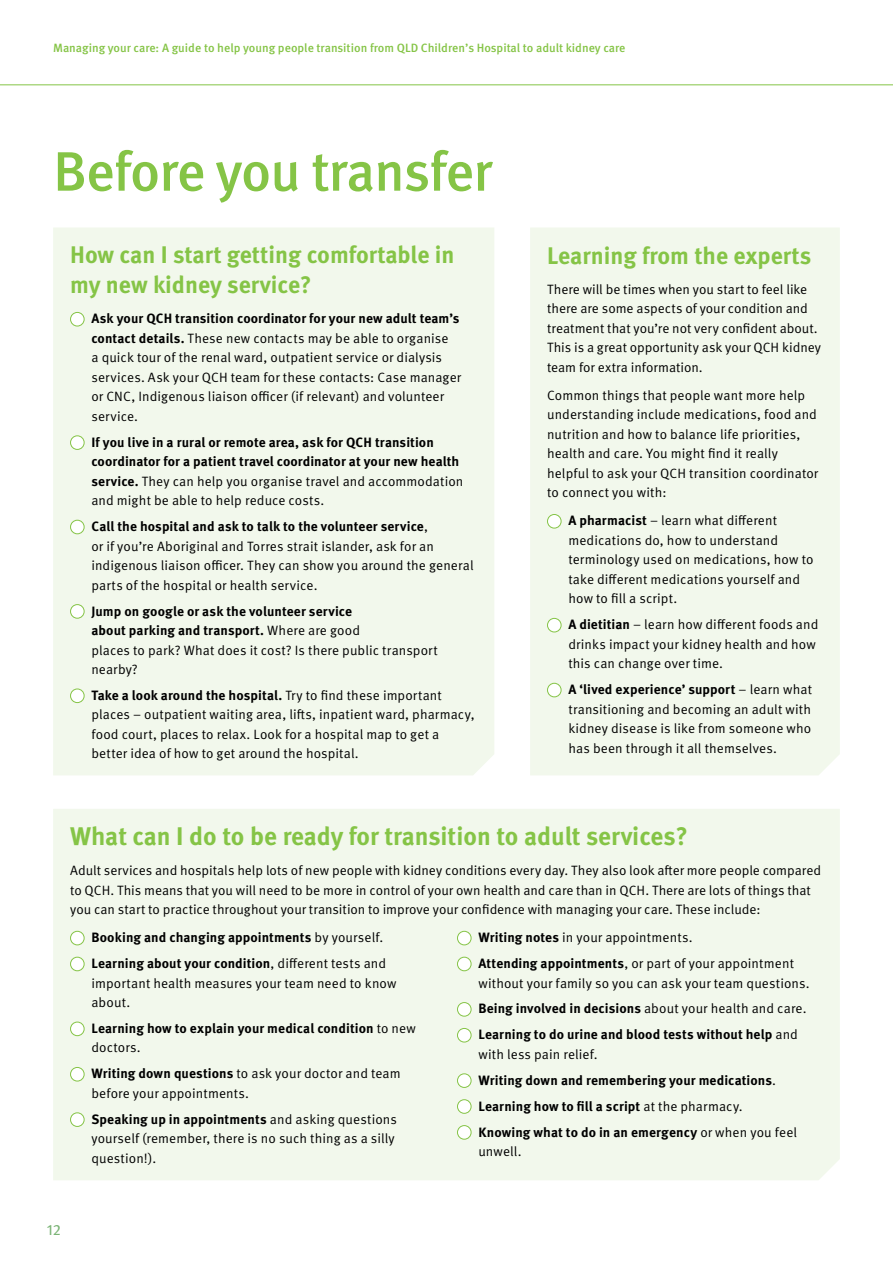
<style>
.page{position:relative;width:893px;height:1263px;background:#fff}
.page>*{position:absolute;margin:0;border:0;box-sizing:border-box;transform-origin:0 0}
.t1{font:500 55.5px "Meta OT";letter-spacing:-.025em;color:#85c446}
.t2{font:700 25.5px "Meta OT";color:#85c446}
.t3{font:700 24px/30.6px "Meta OT";color:#85c446}
.t4{font:15px "Meta OT";color:#7bb476}
.t5{font:13.5px/19.5px "Meta OT Norm";letter-spacing:.005em;color:#000}
.t6{font:700 13.5px/26px "Meta OT";letter-spacing:.005em;color:#000}
.t7{font:500 12px "Meta OT";color:#85c446}
.s1{font-family:"Meta OT";font-weight:700}
.s2{font-family:"Meta OT Norm";font-weight:400}
</style>
<div class="page">
<div style="left:53px;top:228px;width:441px;height:547px;background:#f2f8ec"></div>
<div style="left:71px;top:312px;width:13px;height:14px;background:#fff;border-radius:50%"></div>
<div style="left:70px;top:312px;width:15px;height:14px;border:1px solid #85c446;border-radius:50%"></div>
<div style="left:71px;top:436px;width:13px;height:13px;background:#fff;border-radius:50%"></div>
<div style="left:70px;top:435px;width:15px;height:15px;border:1px solid #85c446;border-radius:50%"></div>
<div style="left:71px;top:520px;width:13px;height:14px;background:#fff;border-radius:50%"></div>
<div style="left:70px;top:520px;width:15px;height:14px;border:1px solid #85c446;border-radius:50%"></div>
<div style="left:71px;top:605px;width:13px;height:13px;background:#fff;border-radius:50%"></div>
<div style="left:70px;top:604px;width:15px;height:15px;border:1px solid #85c446;border-radius:50%"></div>
<div style="left:71px;top:689px;width:13px;height:14px;background:#fff;border-radius:50%"></div>
<div style="left:70px;top:689px;width:15px;height:14px;border:1px solid #85c446;border-radius:50%"></div>
<div style="left:53px;top:809px;width:787px;height:371px;background:#f2f8ec"></div>
<div style="left:71px;top:931px;width:13px;height:14px;background:#fff;border-radius:50%"></div>
<div style="left:70px;top:931px;width:15px;height:14px;border:1px solid #85c446;border-radius:50%"></div>
<div style="left:71px;top:957px;width:13px;height:14px;background:#fff;border-radius:50%"></div>
<div style="left:70px;top:957px;width:15px;height:14px;border:1px solid #85c446;border-radius:50%"></div>
<div style="left:71px;top:1022px;width:13px;height:14px;background:#fff;border-radius:50%"></div>
<div style="left:70px;top:1022px;width:15px;height:14px;border:1px solid #85c446;border-radius:50%"></div>
<div style="left:71px;top:1067px;width:13px;height:14px;background:#fff;border-radius:50%"></div>
<div style="left:70px;top:1067px;width:15px;height:14px;border:1px solid #85c446;border-radius:50%"></div>
<div style="left:71px;top:1113px;width:13px;height:13px;background:#fff;border-radius:50%"></div>
<div style="left:70px;top:1112px;width:15px;height:15px;border:1px solid #85c446;border-radius:50%"></div>
<div style="left:457px;top:931px;width:14px;height:14px;background:#fff;border-radius:50%"></div>
<div style="left:457px;top:931px;width:14px;height:14px;border:1px solid #85c446;border-radius:50%"></div>
<div style="left:457px;top:957px;width:14px;height:14px;background:#fff;border-radius:50%"></div>
<div style="left:457px;top:957px;width:14px;height:14px;border:1px solid #85c446;border-radius:50%"></div>
<div style="left:457px;top:1002px;width:14px;height:14px;background:#fff;border-radius:50%"></div>
<div style="left:457px;top:1002px;width:14px;height:14px;border:1px solid #85c446;border-radius:50%"></div>
<div style="left:457px;top:1028px;width:14px;height:14px;background:#fff;border-radius:50%"></div>
<div style="left:457px;top:1028px;width:14px;height:14px;border:1px solid #85c446;border-radius:50%"></div>
<div style="left:457px;top:1074px;width:14px;height:13px;background:#fff;border-radius:50%"></div>
<div style="left:457px;top:1073px;width:14px;height:15px;border:1px solid #85c446;border-radius:50%"></div>
<div style="left:457px;top:1100px;width:14px;height:13px;background:#fff;border-radius:50%"></div>
<div style="left:457px;top:1099px;width:14px;height:15px;border:1px solid #85c446;border-radius:50%"></div>
<div style="left:457px;top:1125px;width:14px;height:14px;background:#fff;border-radius:50%"></div>
<div style="left:457px;top:1125px;width:14px;height:14px;border:1px solid #85c446;border-radius:50%"></div>
<div style="left:530px;top:228px;width:310px;height:547px;background:#f2f8ec"></div>
<div style="left:547px;top:514px;width:14px;height:14px;background:#fff;border-radius:50%"></div>
<div style="left:547px;top:514px;width:14px;height:14px;border:1px solid #85c446;border-radius:50%"></div>
<div style="left:547px;top:618px;width:14px;height:14px;background:#fff;border-radius:50%"></div>
<div style="left:547px;top:618px;width:14px;height:14px;border:1px solid #85c446;border-radius:50%"></div>
<div style="left:547px;top:683px;width:14px;height:14px;background:#fff;border-radius:50%"></div>
<div style="left:547px;top:683px;width:14px;height:14px;border:1px solid #85c446;border-radius:50%"></div>
<svg style="left:0;top:84px;width:893px;height:2px;background:#c1e1a2"></svg>
<p class="t7" style="left:53px;top:40px;width:574px">Managing your care: A guide to help young people transition from QLD Children’s Hospital to adult kidney care</p>
<h1 class="t1" style="left:53px;top:137px;width:441px">Before you transfer</h1>
<h3 class="t3" style="left:70px;top:239px;width:386px">How can I start getting comfortable in my new kidney service?</h3>
<p class="t6" style="left:91px;top:306px;width:369px">Ask your QCH transition coordinator for your new adult team’s</p>
<p class="t5" style="left:91px;top:329px;width:371px"><span class="s1">contact details.</span> These new contacts may be able to organise<br>a quick tour of the renal ward, outpatient service or dialysis services. Ask your QCH team for these contacts: Case manager or CNC, Indigenous liaison officer (if relevant) and volunteer service.</p>
<p class="t6" style="left:91px;top:432px;width:369px;line-height:19.5px">If you live in a rural or remote area, ask for QCH transition coordinator for a patient travel coordinator at your new health</p>
<p class="t5" style="left:91px;top:471px;width:373px"><span class="s1">service.</span> They can help you organise travel and accommodation and might be able to help reduce costs.</p>
<p class="t6" style="left:91px;top:514px;width:338px">Call the hospital and ask to talk to the volunteer service<span class="s2">,</span></p>
<p class="t5" style="left:91px;top:536px;width:384px">or if you’re Aboriginal and Torres strait islander, ask for an indigenous liaison officer. They can show you around the general parts of the hospital or health service.</p>
<p class="t6" style="left:91px;top:601px;width:270px;line-height:19.5px">Jump on google or ask the volunteer service about parking and transport. <span class="s2">Where are good</span></p>
<p class="t5" style="left:91px;top:640px;width:348px">places to park? What does it cost? Is there public transport nearby?</p>
<p class="t6" style="left:91px;top:682px;width:352px">Take a look around the hospital. <span class="s2">Try to find these important</span></p>
<p class="t5" style="left:91px;top:705px;width:385px">places – outpatient waiting area, lifts, inpatient ward, pharmacy, food court, places to relax. Look for a hospital map to get a better idea of how to get around the hospital.</p>
<h3 class="t3" style="left:547px;top:240px;width:266px">Learning from the experts</h3>
<p class="t5" style="left:547px;top:280px;width:275px">There will be times when you start to feel like there are some aspects of your condition and treatment that you’re not very confident about.<br>This is a great opportunity ask your QCH kidney team for extra information.</p>
<p class="t5" style="left:547px;top:386px;width:273px">Common things that people want more help understanding include medications, food and nutrition and how to balance life priorities, health and care. You might find it really helpful to ask your QCH transition coordinator to connect you with:</p>
<p class="t5" style="left:568px;top:511px;width:247px"><span class="s1">A pharmacist</span> – learn what different medications do, how to understand terminology used on medications, how to take different medications yourself and how to fill a script.</p>
<p class="t5" style="left:568px;top:615px;width:251px"><span class="s1">A dietitian</span> – learn how different foods and drinks impact your kidney health and how this can change over time.</p>
<p class="t6" style="left:568px;top:677px;width:245px">A ‘lived experience’ support <span class="s2">– learn what</span></p>
<p class="t5" style="left:568px;top:699px;width:244px;text-align:justify">transitioning and becoming an adult with kidney disease is like from someone who has been through it all themselves.</p>
<h2 class="t2" style="left:70px;top:820px;width:619px">What can I do to be ready for transition to adult services?</h2>
<p class="t5" style="left:70px;top:861px;width:752px">Adult services and hospitals help lots of new people with kidney conditions every day. They also look after more people compared to QCH. This means that you will need to be more in control of your own health and care than in QCH. There are lots of things that you can start to practice throughout your transition to improve your confidence with managing your care. These include:</p>
<p class="t6" style="left:91px;top:925px;width:296px">Booking and changing appointments <span class="s2">by yourself.<br></span>Learning about your condition<span class="s2">, different tests and</span></p>
<p class="t5" style="left:91px;top:973px;width:307px">important health measures your team need to know about.</p>
<p class="t6" style="left:91px;top:1015px;width:326px">Learning how to explain your medical condition <span class="s2">to new</span></p>
<p class="t5" style="left:91px;top:1035px;width:311px;line-height:26px">doctors.<br><span class="s1">Writing down questions</span> to ask your doctor and team</p>
<p class="t5" style="left:91px;top:1083px;width:159px">before your appointments.</p>
<p class="t6" style="left:91px;top:1106px;width:307px">Speaking up in appointments <span class="s2">and asking questions</span></p>
<p class="t5" style="left:91px;top:1129px;width:305px">yourself (remember, there is no such thing as a silly question!).</p>
<p class="t5" style="left:478px;top:925px;width:317px;line-height:26px"><span class="s1">Writing notes</span> in your appointments.<br><span class="s1">Attending appointments</span>, or part of your appointment</p>
<p class="t5" style="left:478px;top:973px;width:333px">without your family so you can ask your team questions.</p>
<p class="t6" style="left:478px;top:996px;width:330px">Being involved in decisions <span class="s2">about your health and care.<br></span>Learning to do urine and blood tests without help <span class="s2">and</span></p>
<p class="t5" style="left:478px;top:1044px;width:121px">with less pain relief.</p>
<p class="t6" style="left:478px;top:1067px;width:320px">Writing down and remembering your medications<span class="s2">.<br></span>Learning how to fill a script <span class="s2">at the pharmacy.<br></span>Knowing what to do in an emergency <span class="s2">or when you feel</span></p>
<p class="t5" style="left:478px;top:1142px;width:45px">unwell.</p>
<p class="t4" style="left:47px;top:1220px;width:16px">12</p>
</div>
